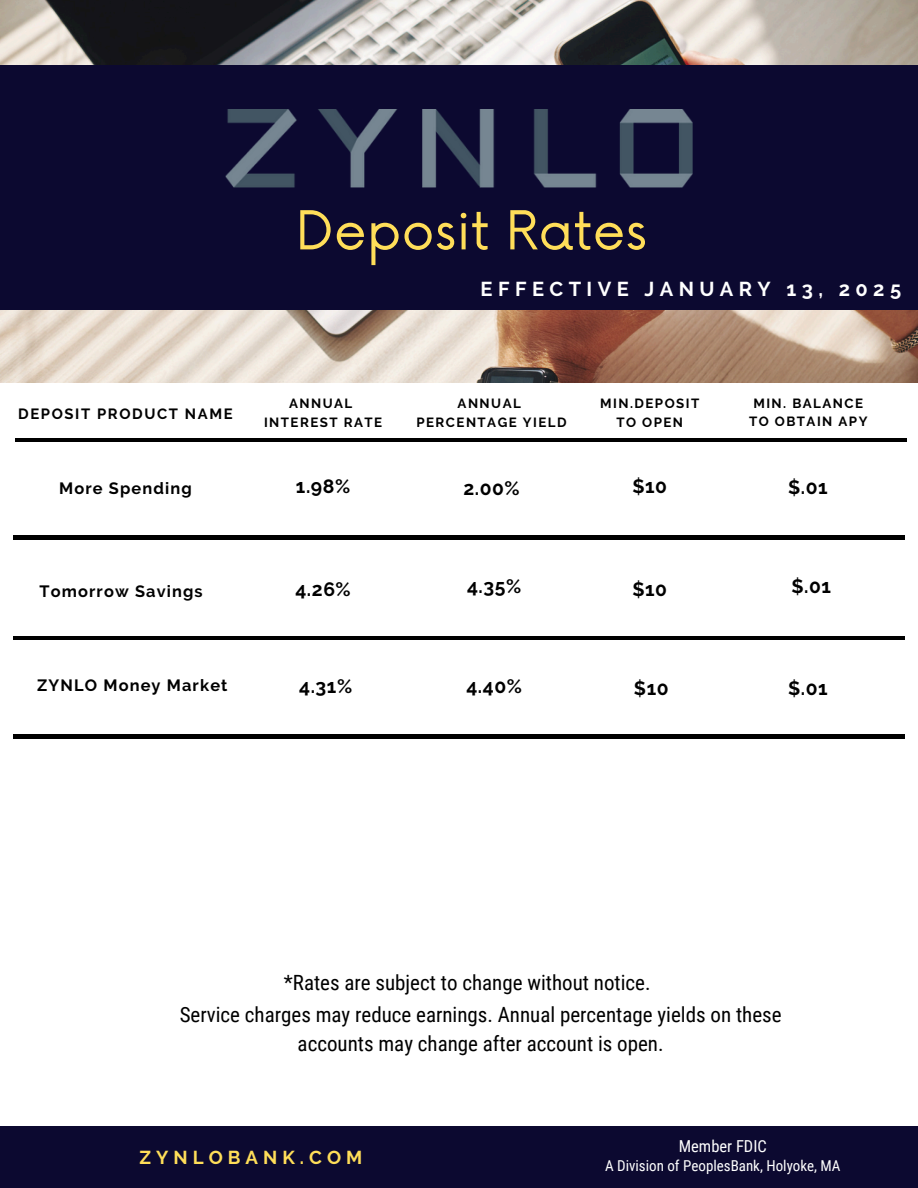
<style>
.page{position:relative;width:918px;height:1188px;background:#fff}
.page>*{position:absolute;margin:0;border:0;box-sizing:border-box;transform-origin:0 0}
.t1{font:52.35px "Now";color:#ffde59}
.t2{font:21px/29.2px "Roboto Condensed";color:#000;text-align:center}
.t3{font:700 20.1px "Raleway";letter-spacing:.27em;color:#fff}
.t4{font:700 19.35px "Raleway";letter-spacing:.03em;color:#000}
.t5{font:700 18.6px "Raleway";letter-spacing:.27em;color:#ffde59}
.t6{font:16.5px "Roboto Condensed";color:#fff}
.t7{font:700 16.35px "Raleway";letter-spacing:.07em;color:#000}
.t8{font:15px "Roboto Condensed";color:#fff}
.t9{font:700 14.85px "Raleway";letter-spacing:.11em;color:#000}
.t10{font:700 13.35px "Raleway";letter-spacing:.11em;color:#000}
</style>
<div class="page">
<img style="left:0;top:0;width:918px;height:383px">
<div style="left:0;top:66px;width:918px;height:244px;background:#0c0930"></div>
<hr style="left:16px;top:438px;width:891px;height:4px;background:#000">
<hr style="left:13px;top:536px;width:891px;height:3px;background:#000">
<hr style="left:13px;top:636px;width:891px;height:3px;background:#000">
<div style="left:0;top:1126px;width:918px;height:62px;background:#0c0930"></div>
<img style="left:226px;top:110px;width:467px;height:77px">
<hr style="left:13px;top:735px;width:891px;height:3px;background:#000">
<p class="t1" style="left:296px;top:201px;width:353px">Deposit Rates</p>
<p class="t3" style="left:481px;top:277px;width:422px">EFFECTIVE JANUARY 13, 2025</p>
<p class="t9" style="left:18px;top:405px;width:216px">DEPOSIT PRODUCT NAME</p>
<p class="t10" style="left:289px;top:396px;width:65px">ANNUAL</p>
<p class="t10" style="left:264px;top:414px;width:120px">INTEREST RATE</p>
<p class="t10" style="left:458px;top:396px;width:65px">ANNUAL</p>
<p class="t10" style="left:416px;top:414px;width:152px">PERCENTAGE YIELD</p>
<p class="t10" style="left:600px;top:396px;width:101px">MIN.DEPOSIT</p>
<p class="t10" style="left:616px;top:414px;width:68px">TO OPEN</p>
<h6 class="t10" style="left:753px;top:396px;width:111px">MIN. BALANCE</h6>
<p class="t10" style="left:749px;top:414px;width:120px">TO OBTAIN APY</p>
<h3 class="t7" style="left:59px;top:478px;width:134px">More Spending</h3>
<h3 class="t4" style="left:296px;top:474px;width:56px">1.98%</h3>
<p class="t4" style="left:463px;top:476px;width:58px">2.00%</p>
<p class="t4" style="left:632px;top:474px;width:36px">$10</p>
<h3 class="t4" style="left:788px;top:476px;width:41px">$.01</h3>
<p class="t7" style="left:40px;top:581px;width:165px">Tomorrow Savings</p>
<h3 class="t4" style="left:295px;top:577px;width:57px">4.26%</h3>
<h3 class="t4" style="left:467px;top:575px;width:56px">4.35%</h3>
<h3 class="t4" style="left:632px;top:577px;width:36px">$10</h3>
<h3 class="t4" style="left:791px;top:575px;width:41px">$.01</h3>
<h3 class="t4" style="left:299px;top:674px;width:55px">4.31%</h3>
<h3 class="t4" style="left:466px;top:675px;width:57px">4.40%</h3>
<p class="t7" style="left:37px;top:676px;width:192px">ZYNLO Money Market</p>
<p class="t4" style="left:634px;top:676px;width:36px">$10</p>
<h3 class="t4" style="left:788px;top:676px;width:41px">$.01</h3>
<p class="t2" style="left:284px;top:969px;width:368px">*Rates are subject to change without notice.</p>
<h3 class="t2" style="left:180px;top:1000px;width:603px">Service charges may reduce earnings. Annual percentage yields on these accounts may change after account is open.</h3>
<h1 class="t5" style="left:139px;top:1146px;width:224px">ZYNLOBANK.COM</h1>
<h2 class="t6" style="left:679px;top:1137px;width:90px">Member FDIC</h2>
<p class="t8" style="left:605px;top:1157px;width:237px">A Division of PeoplesBank, Holyoke, MA</p>
</div>
